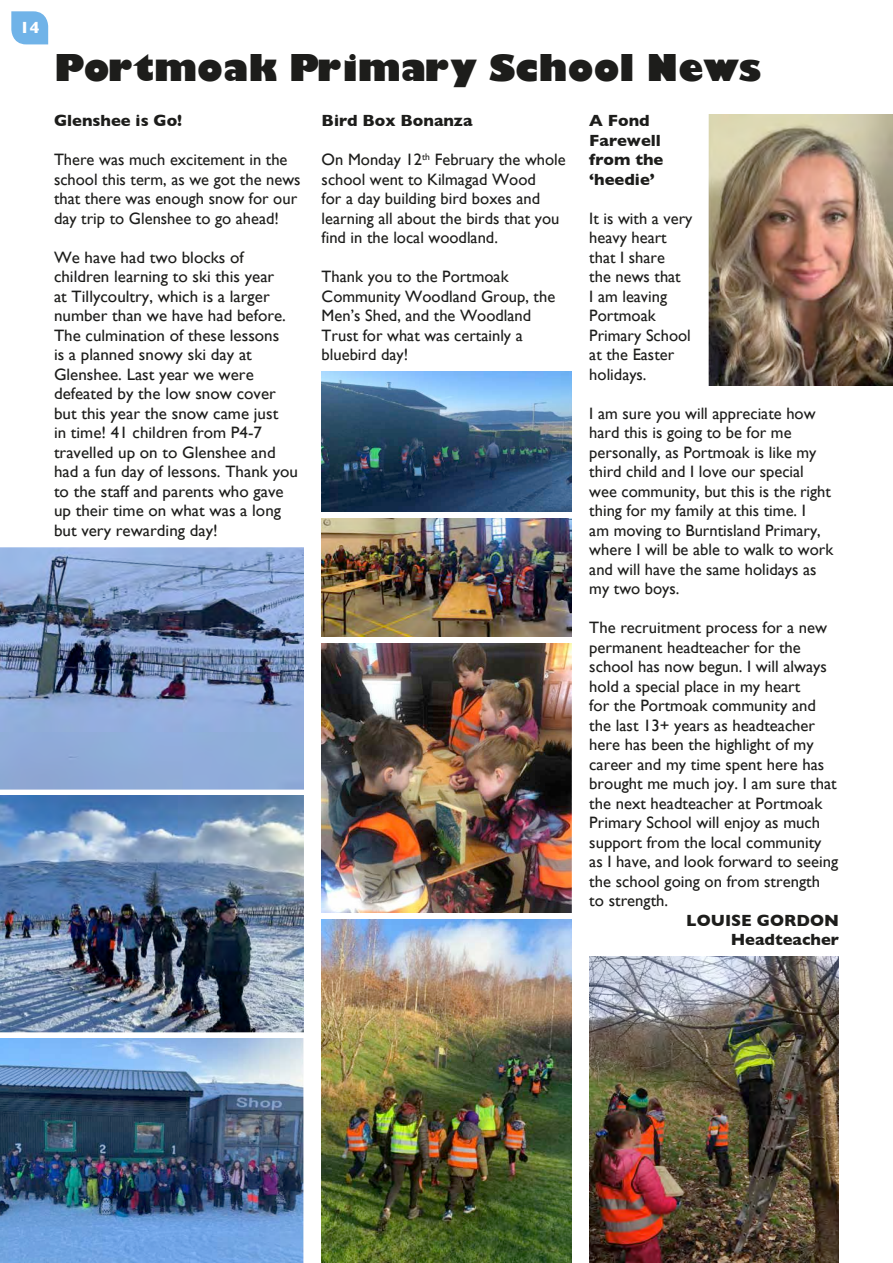
<style>
.page{position:relative;width:893px;height:1263px;background:#fff}
.page>*{position:absolute;margin:0;border:0;box-sizing:border-box;transform-origin:0 0}
.t1{font:800 36px "Gill Sans";color:#1d1d1b}
.t2{font:16.5px/19.5px "Gill Sans";color:#1d1d1b}
.t3{font:700 16.5px/19.5px "Gill Sans";color:#1d1d1b}
.t4{font:700 16.5px "Gill Sans";color:#fff}
</style>
<div class="page">
<img style="left:708px;top:115px;width:185px;height:271px">
<svg style="left:11px;top:11px;width:37px;height:33px"></svg>
<img style="left:0;top:547px;width:304px;height:242px">
<img style="left:0;top:795px;width:303px;height:237px">
<img style="left:0;top:1038px;width:304px;height:225px">
<img style="left:322px;top:371px;width:249px;height:141px">
<img style="left:322px;top:519px;width:249px;height:118px">
<img style="left:322px;top:919px;width:249px;height:344px">
<img style="left:322px;top:644px;width:249px;height:269px">
<img style="left:589px;top:957px;width:250px;height:306px">
<p class="t4" style="left:20px;top:14px;width:21px">14</p>
<h1 class="t1" style="left:54px;top:40px;width:709px">Portmoak Primary School News</h1>
<p class="t3" style="left:589px;top:110px;width:76px">A Fond<br>Farewell from the ‘heedie’</p>
<p class="t2" style="left:589px;top:208px;width:105px">It is with a very heavy heart that I share<br>the news that<br>I am leaving<br>Portmoak<br>Primary School at the Easter holidays.</p>
<p class="t2" style="left:589px;top:403px;width:245px">I am sure you will appreciate how hard this is going to be for me personally, as Portmoak is like my third child and I love our special wee community, but this is the right thing for my family at this time. I<br>am moving to Burntisland Primary, where I will be able to walk to work and will have the same holidays as my two boys.</p>
<p class="t2" style="left:589px;top:618px;width:250px">The recruitment process for a new permanent headteacher for the school has now begun. I will always hold a special place in my heart<br>for the Portmoak community and the last 13+ years as headteacher here has been the highlight of my career and my time spent here has brought me much joy. I am sure that the next headteacher at Portmoak<br>Primary School will enjoy as much support from the local community as I have, and look forward to seeing the school going on from strength to strength.</p>
<p class="t3" style="left:686px;top:910px;width:154px;text-align:right">LOUISE GORDON<br>Headteacher</p>
<p class="t3" style="left:54px;top:110px;width:130px">Glenshee is Go!</p>
<p class="t2" style="left:54px;top:150px;width:248px">There was much excitement in the school this term, as we got the news that there was enough snow for our day trip to Glenshee to go ahead!</p>
<p class="t2" style="left:54px;top:247px;width:246px">We have had two blocks of children learning to ski this year<br>at Tillycoultry, which is a larger number than we have had before.<br>The culmination of these lessons<br>is a planned snowy ski day at<br>Glenshee. Last year we were defeated by the low snow cover but this year the snow came just<br>in time! 41 children from P4-7 travelled up on to Glenshee and had a fun day of lessons. Thank you to the staff and parents who gave up their time on what was a long but very rewarding day!</p>
<p class="t3" style="left:322px;top:110px;width:152px">Bird Box Bonanza</p>
<p class="t2" style="left:322px;top:150px;width:246px">On Monday 12<sup>th</sup> February the whole school went to Kilmagad Wood<br>for a day building bird boxes and learning all about the birds that you find in the local woodland.</p>
<p class="t2" style="left:322px;top:267px;width:235px">Thank you to the Portmoak<br>Community Woodland Group, the<br>Men’s Shed, and the Woodland<br>Trust for what was certainly a bluebird day!</p>
</div>
